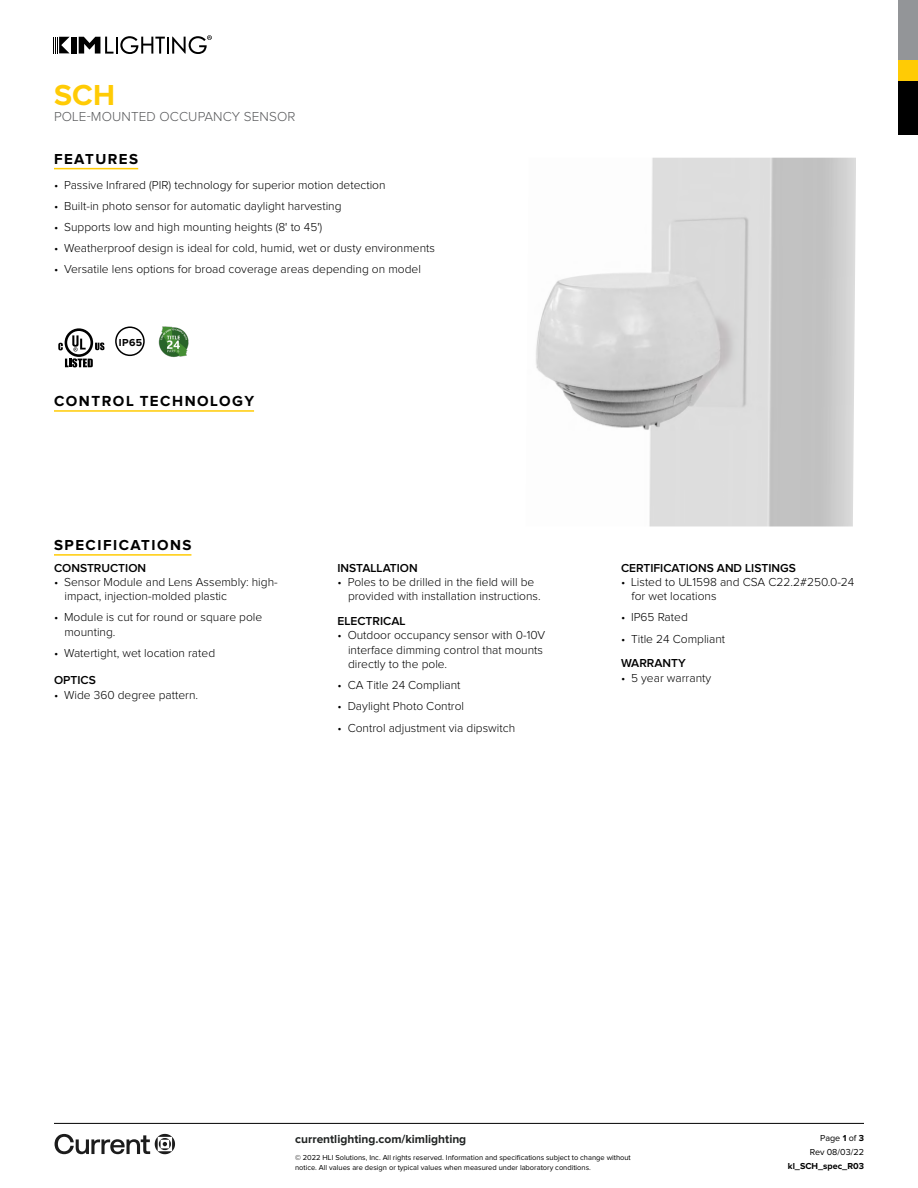
<style>
.page{position:relative;width:918px;height:1188px;background:#fff}
.page>*{position:absolute;margin:0;border:0;box-sizing:border-box;transform-origin:0 0}
.t1{font:700 30px "Proxima Nova";color:#ffcb05}
.t2{font:700 15.15px "Proxima Nova";letter-spacing:.1em;color:#000}
.t3{font:700 15px "Proxima Nova";letter-spacing:.1em;color:#000}
.t4{font:300 13.5px "Proxima Nova";letter-spacing:.01em;color:#58595b}
.t5{font:300 12px/14.4px "Proxima Nova";color:#000}
.t6{font:600 12px "Proxima Nova";color:#000}
.t7{font:700 12px "Proxima Nova";color:#202322}
.t8{font:700 10.5px "Proxima Nova";color:#000}
.t9{font:9px/14.1px "Proxima Nova";color:#000;text-align:right}
.t10{font:700 9px "Proxima Nova";color:#000}
.t11{font:7.5px/9.8px "Proxima Nova";color:#000}
.s1{font-weight:700}
</style>
<div class="page">
<hr style="left:54px;top:1123px;width:810px;height:1px;background:#000">
<svg style="left:55px;top:1134px;width:120px;height:20px"></svg>
<div style="left:898px;top:81px;width:20px;height:54px;background:#000"></div>
<div style="left:898px;top:0;width:20px;height:61px;background:#939598"></div>
<div style="left:898px;top:61px;width:20px;height:20px;background:#ffcb05"></div>
<svg style="left:53px;top:36px;width:26px;height:18px"></svg>
<div style="left:71px;top:37px;width:6px;height:17px;background:#000"></div>
<svg style="left:53px;top:37px;width:17px;height:16px"></svg>
<svg style="left:79px;top:35px;width:133px;height:19px"></svg>
<img style="left:536px;top:158px;width:320px;height:368px">
<hr style="left:54px;top:168px;width:84px;height:1px;background:#ffcb05">
<div style="left:65px;top:328px;width:28px;height:29px;border:3px solid #000;border-radius:50%"></div>
<svg style="left:58px;top:343px;width:5px;height:7px"></svg>
<svg style="left:95px;top:342px;width:9px;height:8px"></svg>
<svg style="left:65px;top:358px;width:28px;height:9px"></svg>
<svg style="left:72px;top:335px;width:14px;height:16px"></svg>
<hr style="left:54px;top:554px;width:137px;height:2px;background:#ffcb05">
<hr style="left:54px;top:410px;width:200px;height:2px;background:#ffcb05">
<div style="left:115px;top:326px;width:30px;height:30px;border:2px solid #000;border-radius:50%"></div>
<img style="left:158px;top:326px;width:31px;height:31px">
<h1 class="t1" style="left:54px;top:78px;width:63px">SCH</h1>
<p class="t4" style="left:54px;top:109px;width:243px">POLE-MOUNTED OCCUPANCY SENSOR</p>
<p class="t3" style="left:54px;top:151px;width:86px">FEATURES</p>
<p class="t5" style="left:54px;top:178px;width:333px">• Passive Infrared (PIR) technology for superior motion detection</p>
<p class="t5" style="left:54px;top:199px;width:289px">• Built-in photo sensor for automatic daylight harvesting</p>
<p class="t5" style="left:54px;top:220px;width:270px">• Supports low and high mounting heights (8' to 45')</p>
<p class="t5" style="left:54px;top:241px;width:383px">• Weatherproof design is ideal for cold, humid, wet or dusty environments</p>
<p class="t5" style="left:54px;top:262px;width:368px">• Versatile lens options for broad coverage areas depending on model</p>
<p class="t8" style="left:119px;top:336px;width:25px">IP65</p>
<p class="t2" style="left:54px;top:393px;width:202px">CONTROL TECHNOLOGY</p>
<p class="t3" style="left:54px;top:537px;width:139px">SPECIFICATIONS</p>
<p class="t6" style="left:54px;top:561px;width:94px">CONSTRUCTION</p>
<p class="t5" style="left:64px;top:575px;width:215px;text-indent:-10px">• Sensor Module and Lens Assembly: high&shy;impact, injection-molded plastic</p>
<p class="t5" style="left:64px;top:611px;width:199px;text-indent:-10px">• Module is cut for round or square pole mounting.</p>
<p class="t5" style="left:54px;top:646px;width:163px">• Watertight, wet location rated</p>
<p class="t6" style="left:54px;top:674px;width:43px">OPTICS</p>
<p class="t5" style="left:54px;top:688px;width:146px">• Wide 360 degree pattern.</p>
<p class="t6" style="left:338px;top:561px;width:82px">INSTALLATION</p>
<p class="t5" style="left:348px;top:575px;width:194px;text-indent:-10px">• Poles to be drilled in the field will be provided with installation instructions.</p>
<p class="t6" style="left:338px;top:614px;width:69px">ELECTRICAL</p>
<p class="t5" style="left:348px;top:628px;width:199px;text-indent:-10px">• Outdoor occupancy sensor with 0-10V interface dimming control that mounts directly to the pole.</p>
<p class="t5" style="left:338px;top:678px;width:125px">• CA Title 24 Compliant</p>
<p class="t5" style="left:338px;top:699px;width:128px">• Daylight Photo Control</p>
<p class="t5" style="left:338px;top:721px;width:179px">• Control adjustment via dipswitch</p>
<p class="t6" style="left:621px;top:561px;width:176px">CERTIFICATIONS AND LISTINGS</p>
<p class="t5" style="left:632px;top:575px;width:224px;text-indent:-10px">• Listed to UL1598 and CSA C22.2#250.0-24 for wet locations</p>
<p class="t5" style="left:621px;top:611px;width:68px">• IP65 Rated</p>
<p class="t5" style="left:621px;top:632px;width:106px">• Title 24 Compliant</p>
<p class="t6" style="left:621px;top:656px;width:66px">WARRANTY</p>
<p class="t5" style="left:621px;top:671px;width:92px">• 5 year warranty</p>
<p class="t7" style="left:295px;top:1132px;width:173px">currentlighting.com/kimlighting</p>
<p class="t11" style="left:295px;top:1153px;width:337px">© 2022 HLI Solutions, Inc. All rights reserved. Information and specifications subject to change without notice. All values are design or typical values when measured under laboratory conditions.</p>
<p class="t9" style="left:810px;top:1131px;width:56px">Page <span class="s1">1</span> of <span class="s1">3<br></span>Rev 08/03/22</p>
<p class="t10" style="left:788px;top:1161px;width:78px">kl_SCH_spec_R03</p>
</div>
